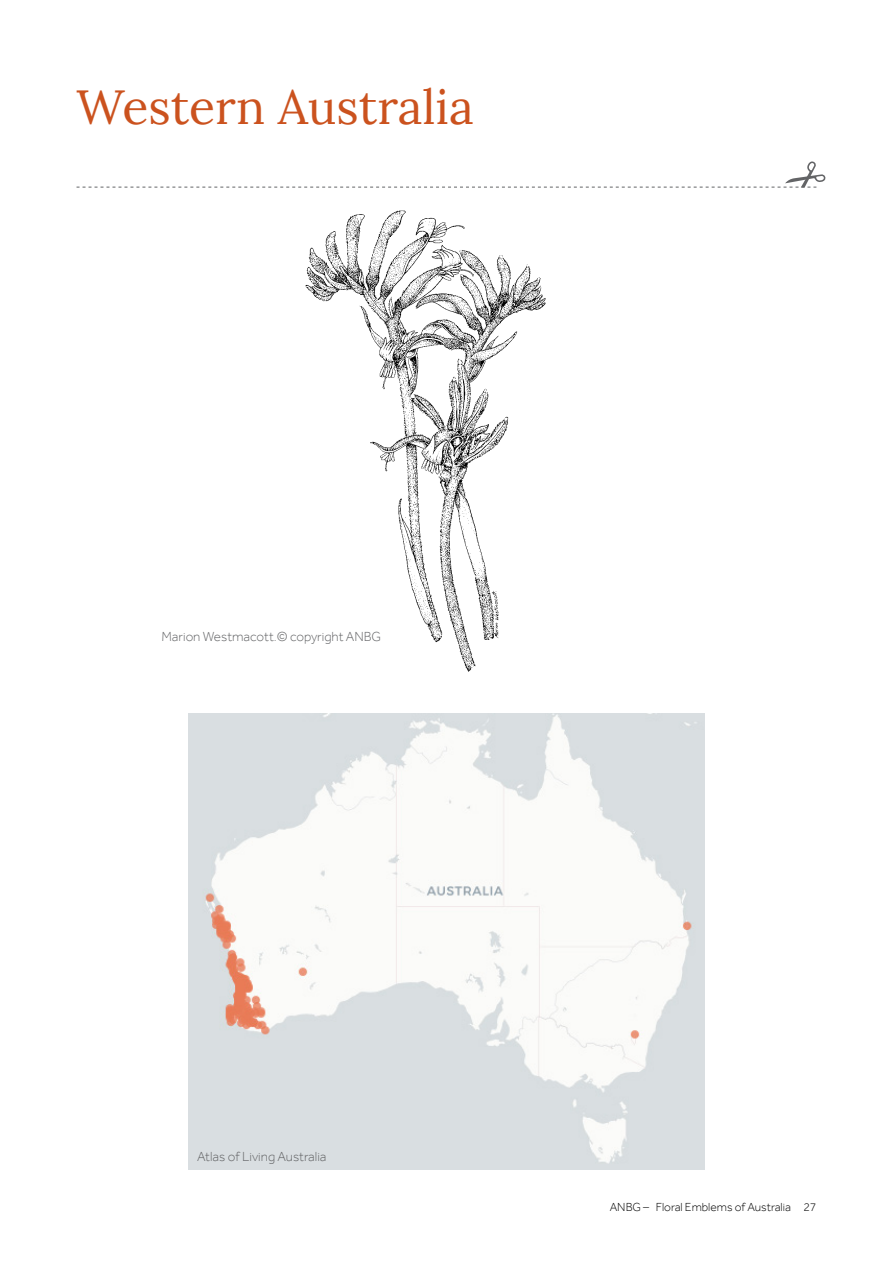
<style>
.page{position:relative;width:893px;height:1263px;background:#fff}
.page>*{position:absolute;margin:0;border:0;box-sizing:border-box;transform-origin:0 0}
.Heading_1{font:48px "Lora";color:#cb521e}
.t1{font:300 13.5px "Effra";color:#636466}
.t2{font:300 12px "Effra";color:#000}
</style>
<div class="page">
<svg style="left:77px;top:161px;width:749px;height:27px"></svg>
<img style="left:189px;top:713px;width:515px;height:456px">
<img style="left:305px;top:210px;width:241px;height:462px">
<p class="Heading_1" style="left:77px;top:71px;width:399px">Western Australia</p>
<p class="t1" style="left:162px;top:628px;width:221px">Marion Westmacott.© copyright ANBG</p>
<p class="t1" style="left:197px;top:1148px;width:131px">Atlas of Living Australia</p>
<p class="t2" style="left:610px;top:1200px;width:208px">ANBG – Floral Emblems of Australia 27</p>
</div>
